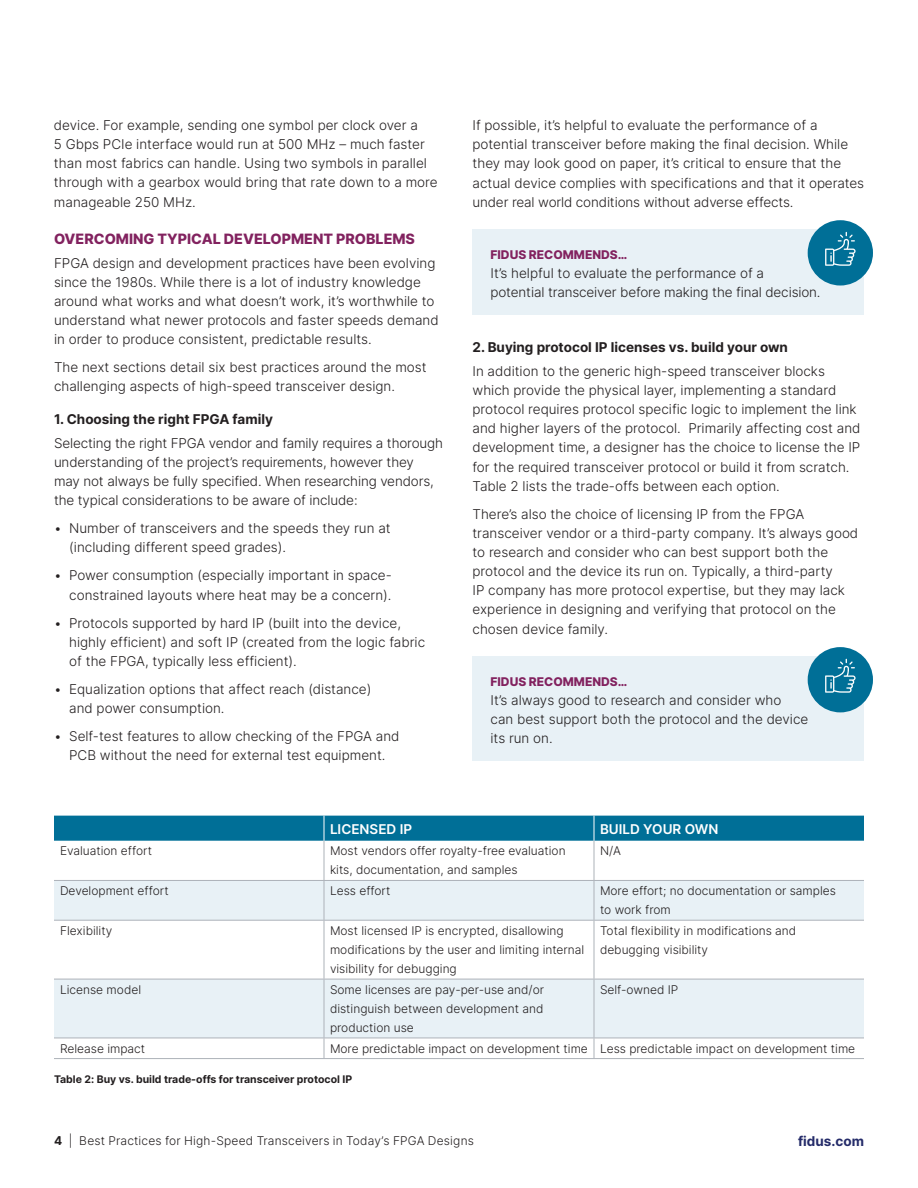
<style>
.page{position:relative;width:918px;height:1188px;background:#fff}
.page>*{position:absolute;margin:0;border:0;box-sizing:border-box;transform-origin:0 0}
.t1{font:800 14.25px "Inter";color:#82225f}
.t2{font:300 13.5px/19.2px "Inter";color:#231f20}
.t3{font:700 13.5px "Inter";color:#231f20}
.t4{font:600 13.5px "Inter";color:#fff}
.t5{font:700 13.5px "Inter";color:#242b69}
.t6{font:300 12px/19.2px "Inter";color:#231f20}
.t7{font:800 12px "Inter";color:#82225f}
.t8{font:700 10.5px "Inter";color:#231f20}
.s1{font-weight:700}
</style>
<div class="page">
<div style="left:472px;top:229px;width:392px;height:86px;background:#e8f1f6"></div>
<div style="left:808px;top:220px;width:65px;height:66px;background:#006f97;border-radius:50%"></div>
<svg style="left:825px;top:232px;width:31px;height:34px"></svg>
<div style="left:472px;top:656px;width:392px;height:105px;background:#e8f1f6"></div>
<div style="left:808px;top:647px;width:65px;height:65px;background:#006f97;border-radius:50%"></div>
<svg style="left:825px;top:659px;width:31px;height:34px"></svg>
<svg style="left:54px;top:881px;width:810px;height:157px;fill:#e8f1f6"></svg>
<div style="left:54px;top:816px;width:810px;height:25px;background:#006f97"></div>
<hr style="left:594px;top:841px;width:1px;height:39px;background:#adb2b9">
<hr style="left:594px;top:881px;width:1px;height:39px;background:#adb2b9">
<hr style="left:594px;top:921px;width:1px;height:58px;background:#adb2b9">
<hr style="left:594px;top:979px;width:1px;height:59px;background:#adb2b9">
<svg style="left:594px;top:1039px;width:1px;height:19px"></svg>
<hr style="left:324px;top:841px;width:1px;height:39px;background:#adb2b9">
<hr style="left:54px;top:880px;width:270px;height:1px;background:#adb2b9">
<hr style="left:324px;top:880px;width:270px;height:1px;background:#adb2b9">
<hr style="left:324px;top:881px;width:1px;height:39px;background:#adb2b9">
<hr style="left:594px;top:880px;width:270px;height:1px;background:#adb2b9">
<hr style="left:54px;top:920px;width:270px;height:1px;background:#adb2b9">
<hr style="left:324px;top:920px;width:270px;height:1px;background:#adb2b9">
<hr style="left:324px;top:921px;width:1px;height:58px;background:#adb2b9">
<hr style="left:594px;top:920px;width:270px;height:1px;background:#adb2b9">
<hr style="left:54px;top:979px;width:270px;height:1px;background:#adb2b9">
<hr style="left:324px;top:979px;width:270px;height:1px;background:#adb2b9">
<hr style="left:324px;top:979px;width:1px;height:59px;background:#adb2b9">
<hr style="left:594px;top:979px;width:270px;height:1px;background:#adb2b9">
<hr style="left:54px;top:1038px;width:270px;height:1px;background:#adb2b9">
<hr style="left:324px;top:1038px;width:270px;height:1px;background:#adb2b9">
<svg style="left:324px;top:1038px;width:1px;height:20px"></svg>
<hr style="left:594px;top:1038px;width:270px;height:1px;background:#adb2b9">
<hr style="left:54px;top:1058px;width:270px;height:1px;background:#adb2b9">
<hr style="left:324px;top:1058px;width:270px;height:1px;background:#adb2b9">
<hr style="left:594px;top:1058px;width:270px;height:1px;background:#adb2b9">
<p class="t2" style="left:54px;top:115px;width:385px">device. For example, sending one symbol per clock over a<br>5 Gbps PCIe interface would run at 500 MHz – much faster than most fabrics can handle. Using two symbols in parallel through with a gearbox would bring that rate down to a more manageable 250 MHz.</p>
<p class="t1" style="left:54px;top:229px;width:363px">OVERCOMING TYPICAL DEVELOPMENT PROBLEMS</p>
<p class="t2" style="left:54px;top:253px;width:386px">FPGA design and development practices have been evolving since the 1980s. While there is a lot of industry knowledge around what works and what doesn’t work, it’s worthwhile to understand what newer protocols and faster speeds demand in order to produce consistent, predictable results.</p>
<p class="t2" style="left:54px;top:358px;width:374px">The next sections detail six best practices around the most challenging aspects of high-speed transceiver design.</p>
<p class="t3" style="left:54px;top:409px;width:220px">1. Choosing the right FPGA family</p>
<p class="t2" style="left:54px;top:433px;width:391px">Selecting the right FPGA vendor and family requires a thorough understanding of the project’s requirements, however they may not always be fully specified. When researching vendors, the typical considerations to be aware of include:</p>
<p class="t2" style="left:69px;top:518px;width:323px;text-indent:-15px">• Number of transceivers and the speeds they run at (including different speed grades).</p>
<p class="t2" style="left:54px;top:566px;width:339px;text-align:right">• Power consumption (especially important in space&shy;constrained layouts where heat may be a concern).</p>
<p class="t2" style="left:69px;top:613px;width:357px;text-indent:-15px">• Protocols supported by hard IP (built into the device, highly efficient) and soft IP (created from the logic fabric of the FPGA, typically less efficient).</p>
<p class="t2" style="left:69px;top:679px;width:304px;text-indent:-15px">• Equalization options that affect reach (distance) and power consumption.</p>
<p class="t2" style="left:54px;top:727px;width:347px;text-align:center">• Self-test features to allow checking of the FPGA and<br>PCB without the need for external test equipment.</p>
<p class="t2" style="left:472px;top:115px;width:393px">If possible, it’s helpful to evaluate the performance of a potential transceiver before making the final decision. While they may look good on paper, it’s critical to ensure that the actual device complies with specifications and that it operates under real world conditions without adverse effects.</p>
<p class="t7" style="left:490px;top:246px;width:138px">FIDUS RECOMMENDS…</p>
<p class="t2" style="left:490px;top:263px;width:332px">It’s helpful to evaluate the performance of a potential transceiver before making the final decision.</p>
<p class="t3" style="left:472px;top:338px;width:317px">2. Buying protocol IP licenses vs. build your own</p>
<p class="t2" style="left:472px;top:361px;width:389px">In addition to the generic high-speed transceiver blocks which provide the physical layer, implementing a standard protocol requires protocol specific logic to implement the link and higher layers of the protocol. Primarily affecting cost and development time, a designer has the choice to license the IP for the required transceiver protocol or build it from scratch.<br>Table 2 lists the trade-offs between each option.</p>
<p class="t2" style="left:472px;top:504px;width:387px">There’s also the choice of licensing IP from the FPGA transceiver vendor or a third-party company. It’s always good to research and consider who can best support both the protocol and the device its run on. Typically, a third-party<br>IP company has more protocol expertise, but they may lack experience in designing and verifying that protocol on the chosen device family.</p>
<p class="t7" style="left:490px;top:673px;width:138px">FIDUS RECOMMENDS…</p>
<p class="t2" style="left:490px;top:690px;width:319px">It’s always good to research and consider who<br>can best support both the protocol and the device its run on.</p>
<p class="t4" style="left:330px;top:819px;width:84px">LICENSED IP</p>
<p class="t4" style="left:600px;top:819px;width:120px">BUILD YOUR OWN</p>
<p class="t6" style="left:60px;top:841px;width:94px">Evaluation effort</p>
<p class="t6" style="left:330px;top:841px;width:237px">Most vendors offer royalty-free evaluation kits, documentation, and samples</p>
<p class="t6" style="left:600px;top:841px;width:23px">N/A</p>
<p class="t6" style="left:60px;top:881px;width:110px">Development effort</p>
<p class="t6" style="left:330px;top:881px;width:62px">Less effort</p>
<p class="t6" style="left:600px;top:881px;width:238px">More effort; no documentation or samples to work from</p>
<p class="t6" style="left:60px;top:921px;width:54px">Flexibility</p>
<p class="t6" style="left:330px;top:921px;width:256px">Most licensed IP is encrypted, disallowing modifications by the user and limiting internal visibility for debugging</p>
<p class="t6" style="left:600px;top:921px;width:198px">Total flexibility in modifications and debugging visibility</p>
<p class="t6" style="left:60px;top:979px;width:83px">License model</p>
<p class="t6" style="left:330px;top:979px;width:216px;text-align:justify">Some licenses are pay-per-use and/or distinguish between development and production use</p>
<p class="t6" style="left:600px;top:979px;width:80px">Self-owned IP</p>
<p class="t6" style="left:60px;top:1038px;width:87px">Release impact</p>
<p class="t6" style="left:330px;top:1038px;width:527px">More predictable impact on development time Less predictable impact on development time</p>
<p class="t8" style="left:54px;top:1071px;width:300px">Table 2: Buy vs. build trade-offs for transceiver protocol IP</p>
<p class="t6" style="left:54px;top:1131px;width:421px"><span class="s1">4</span> | Best Practices for High-Speed Transceivers in Today’s FPGA Designs</p>
<p class="t5" style="left:798px;top:1131px;width:67px">fidus.com</p>
</div>
